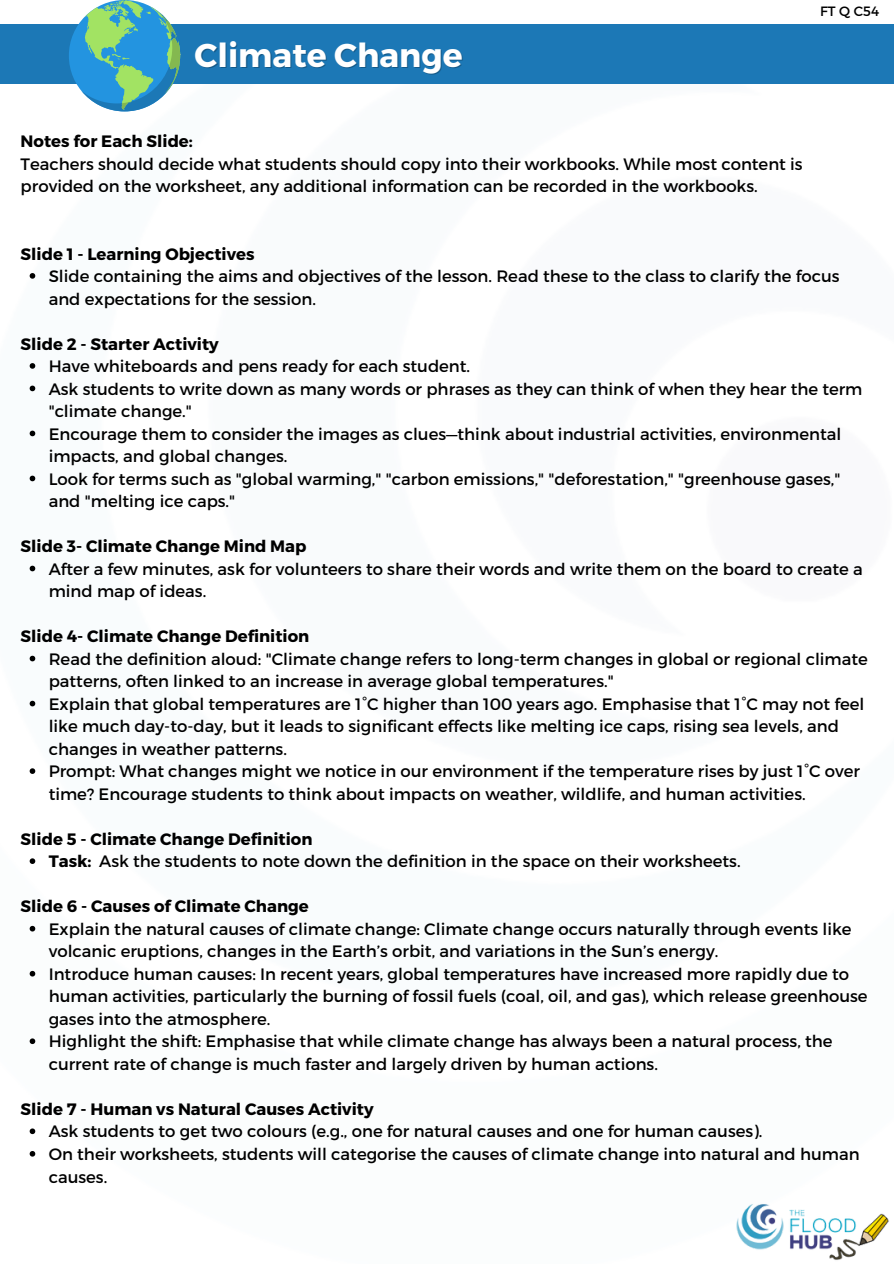
<style>
.page{position:relative;width:894px;height:1264px;background:#fff}
.page>*{position:absolute;margin:0;border:0;box-sizing:border-box;transform-origin:0 0}
.t1{font:700 33px "Montserrat";color:#fff}
.t2{font:16.5px/22.5px "Montserrat";color:#000}
.t3{font:700 16.5px "Montserrat";color:#000}
.t4{font:13.5px "Montserrat";color:#000}
.s1{font-weight:700}
</style>
<div class="page">
<div style="left:0;top:24px;width:893px;height:60px;background:#1c78b6"></div>
<div style="left:69px;top:0;width:111px;height:111px;background:#2394e0;border-radius:50%"></div>
<svg style="left:81px;top:0;width:99px;height:111px"></svg>
<svg style="left:30px;top:273px;width:5px;height:6px"></svg>
<svg style="left:30px;top:363px;width:5px;height:6px"></svg>
<svg style="left:30px;top:385px;width:5px;height:6px"></svg>
<svg style="left:30px;top:430px;width:5px;height:6px"></svg>
<svg style="left:30px;top:475px;width:5px;height:6px"></svg>
<svg style="left:30px;top:565px;width:5px;height:6px"></svg>
<svg style="left:30px;top:655px;width:5px;height:6px"></svg>
<svg style="left:30px;top:700px;width:5px;height:6px"></svg>
<svg style="left:30px;top:768px;width:5px;height:6px"></svg>
<svg style="left:30px;top:858px;width:5px;height:6px"></svg>
<svg style="left:30px;top:925px;width:5px;height:6px"></svg>
<svg style="left:30px;top:970px;width:5px;height:6px"></svg>
<svg style="left:30px;top:1038px;width:5px;height:6px"></svg>
<svg style="left:30px;top:1128px;width:5px;height:6px"></svg>
<svg style="left:30px;top:1151px;width:5px;height:5px"></svg>
<img style="left:736px;top:1204px;width:153px;height:56px">
<p class="t1" style="left:194px;top:34px;width:269px">Climate Change</p>
<h2 class="t4" style="left:820px;top:3px;width:60px">FT Q C54</h2>
<p class="t2" style="left:21px;top:129px;width:783px"><span class="s1">Notes for Each Slide:<br></span>Teachers should decide what students should copy into their workbooks. While most content is provided on the worksheet, any additional information can be recorded in the workbooks.</p>
<p class="t3" style="left:21px;top:243px;width:235px">Slide 1 - Learning Objectives</p>
<h1 class="t2" style="left:49px;top:264px;width:792px">Slide containing the aims and objectives of the lesson. Read these to the class to clarify the focus and expectations for the session.</h1>
<h3 class="t3" style="left:21px;top:333px;width:200px">Slide 2 - Starter Activity</h3>
<h2 class="t2" style="left:49px;top:354px;width:423px">Have whiteboards and pens ready for each student.</h2>
<p class="t2" style="left:49px;top:376px;width:815px">Ask students to write down as many words or phrases as they can think of when they hear the term "climate change."</p>
<h2 class="t2" style="left:49px;top:421px;width:793px">Encourage them to consider the images as clues—think about industrial activities, environmental impacts, and global changes.</h2>
<p class="t2" style="left:49px;top:466px;width:792px">Look for terms such as "global warming," "carbon emissions," "deforestation," "greenhouse gases," and "melting ice caps."</p>
<p class="t3" style="left:21px;top:535px;width:287px">Slide 3- Climate Change Mind Map</p>
<p class="t2" style="left:49px;top:556px;width:815px">After a few minutes, ask for volunteers to share their words and write them on the board to create a mind map of ideas.</p>
<p class="t3" style="left:21px;top:625px;width:290px">Slide 4- Climate Change Definition</p>
<h2 class="t2" style="left:49px;top:646px;width:820px">Read the definition aloud: "Climate change refers to long-term changes in global or regional climate patterns, often linked to an increase in average global temperatures."</h2>
<p class="t2" style="left:49px;top:691px;width:816px">Explain that global temperatures are 1°C higher than 100 years ago. Emphasise that 1°C may not feel like much day-to-day, but it leads to significant effects like melting ice caps, rising sea levels, and changes in weather patterns.</p>
<h2 class="t2" style="left:49px;top:759px;width:812px">Prompt: What changes might we notice in our environment if the temperature rises by just 1°C over time? Encourage students to think about impacts on weather, wildlife, and human activities.</h2>
<p class="t3" style="left:21px;top:828px;width:293px">Slide 5 - Climate Change Definition</p>
<p class="t2" style="left:49px;top:849px;width:693px"><span class="s1">Task:</span> Ask the students to note down the definition in the space on their worksheets.</p>
<p class="t3" style="left:21px;top:895px;width:289px">Slide 6 - Causes of Climate Change</p>
<h2 class="t2" style="left:49px;top:916px;width:804px">Explain the natural causes of climate change: Climate change occurs naturally through events like volcanic eruptions, changes in the Earth’s orbit, and variations in the Sun’s energy.</h2>
<p class="t2" style="left:49px;top:961px;width:820px">Introduce human causes: In recent years, global temperatures have increased more rapidly due to human activities, particularly the burning of fossil fuels (coal, oil, and gas), which release greenhouse gases into the atmosphere.</p>
<h2 class="t2" style="left:49px;top:1029px;width:785px">Highlight the shift: Emphasise that while climate change has always been a natural process, the current rate of change is much faster and largely driven by human actions.</h2>
<p class="t3" style="left:21px;top:1098px;width:354px">Slide 7 - Human vs Natural Causes Activity</p>
<p class="t2" style="left:49px;top:1119px;width:715px">Ask students to get two colours (e.g., one for natural causes and one for human causes).</p>
<p class="t2" style="left:49px;top:1141px;width:812px">On their worksheets, students will categorise the causes of climate change into natural and human causes.</p>
</div>
